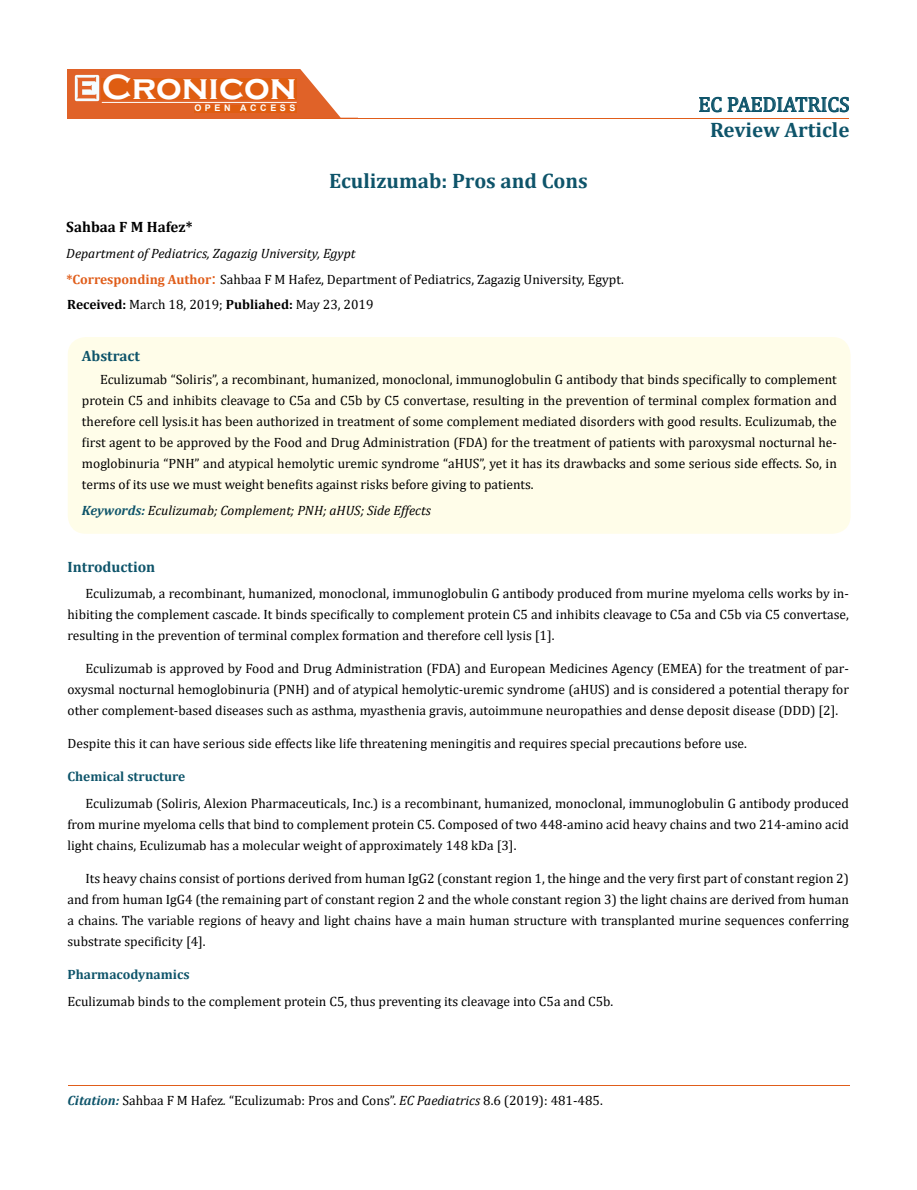
<style>
.page{position:relative;width:917px;height:1190px;background:#fff}
.page>*{position:absolute;margin:0;border:0;box-sizing:border-box;transform-origin:0 0}
.t1{font:700 36px "Copperplate Gothic";color:#fff}
.t2{font:700 21px "Cambria";color:#0e546a}
.t3{font:21px "Cambria";color:#0e546a}
.t4{font:700 15px "Cambria";color:#0e546a}
.t5{font:700 15px "Cambria";color:#000}
.t6{font:13.5px/21px "Cambria";color:#000;text-align:justify}
.t7{font:italic 13.5px "Cambria";color:#000}
.t8{font:700 13.5px "Cambria";color:#0e546a}
.t9{font:700 9px "Arial";letter-spacing:.4em;color:#fff}
.s1{font-weight:700;color:#e05d1a}
.s2{font-size:18px;color:#e05d1a}
.s3{font-weight:700}
.s4{font-weight:700;color:#0e546a}
.s5{font-weight:700;font-style:italic;color:#0e546a}
.s6{font-style:italic}
</style>
<div class="page">
<div style="left:67px;top:70px;width:290px;height:49px;background:#e06228"></div>
<svg style="left:300px;top:69px;width:58px;height:49px"></svg>
<img style="left:75px;top:75px;width:24px;height:26px">
<div style="left:102px;top:79px;width:195px;height:21px;background:#df5d11"></div>
<div style="left:194px;top:105px;width:103px;height:7px;background:#df5d11"></div>
<svg style="left:699px;top:97px;width:150px;height:15px"></svg>
<hr style="left:102px;top:102px;width:194px;height:1px;background:#fff">
<hr style="left:279px;top:118px;width:569px;height:1px;background:#e05d1a">
<hr style="left:68px;top:1084px;width:781px;height:1px;background:#e05d1a">
<div style="left:68px;top:337px;width:782px;height:197px;background:#fffde9;border-radius:18px"></div>
<h1 class="t1" style="left:102px;top:68px;width:196px">Cronicon</h1>
<p class="t9" style="left:194px;top:102px;width:103px">OPEN ACCESS</p>
<h2 class="t3" style="left:698px;top:92px;width:153px">EC PAEDIATRICS</h2>
<h2 class="t2" style="left:710px;top:115px;width:141px">Review Article</h2>
<h2 class="t2" style="left:329px;top:166px;width:260px">Eculizumab: Pros and Cons</h2>
<p class="t5" style="left:66px;top:217px;width:128px">Sahbaa F M Hafez*</p>
<p class="t7" style="left:66px;top:243px;width:291px">Department of Pediatrics, Zagazig University, Egypt</p>
<p class="t6" style="left:66px;top:267px;width:559px;line-height:24.9px"><span class="s1">*Corresponding Author</span><span class="s2">:</span> Sahbaa F M Hafez, Department of Pediatrics, Zagazig University, Egypt.<br><span class="s3">Received:</span> March 18, 2019; <span class="s3">Publiahed:</span> May 23, 2019</p>
<p class="t4" style="left:82px;top:345px;width:60px">Abstract</p>
<p class="t6" style="left:82px;top:368px;width:756px;text-indent:18px">Eculizumab “Soliris”, a recombinant, humanized, monoclonal, immunoglobulin G antibody that binds specifically to complement protein C5 and inhibits cleavage to C5a and C5b by C5 convertase, resulting in the prevention of terminal complex formation and therefore cell lysis.it has been authorized in treatment of some complement mediated disorders with good results. Eculizumab, the first agent to be approved by the Food and Drug Administration (FDA) for the treatment of patients with paroxysmal nocturnal he&shy;moglobinuria “PNH” and atypical hemolytic uremic syndrome “aHUS”, yet it has its drawbacks and some serious side effects. So, in terms of its use we must weight benefits against risks before giving to patients.</p>
<p class="t7" style="left:82px;top:500px;width:350px"><span class="s4">Keywords:</span> Eculizumab; Complement; PNH; aHUS; Side Effects</p>
<p class="t4" style="left:68px;top:557px;width:89px">Introduction</p>
<p class="t6" style="left:67px;top:582px;width:783px;text-indent:18px">Eculizumab, a recombinant, humanized, monoclonal, immunoglobulin G antibody produced from murine myeloma cells works by in&shy;hibiting the complement cascade. It binds specifically to complement protein C5 and inhibits cleavage to C5a and C5b via C5 convertase, resulting in the prevention of terminal complex formation and therefore cell lysis [1].</p>
<p class="t6" style="left:67px;top:657px;width:782px;text-indent:18px">Eculizumab is approved by Food and Drug Administration (FDA) and European Medicines Agency (EMEA) for the treatment of par&shy;oxysmal nocturnal hemoglobinuria (PNH) and of atypical hemolytic-uremic syndrome (aHUS) and is considered a potential therapy for other complement-based diseases such as asthma, myasthenia gravis, autoimmune neuropathies and dense deposit disease (DDD) [2].</p>
<p class="t6" style="left:67px;top:732px;width:681px">Despite this it can have serious side effects like life threatening meningitis and requires special precautions before use.</p>
<p class="t8" style="left:67px;top:766px;width:119px">Chemical structure</p>
<p class="t6" style="left:67px;top:792px;width:783px;text-indent:18px">Eculizumab (Soliris, Alexion Pharmaceuticals, Inc.) is a recombinant, humanized, monoclonal, immunoglobulin G antibody produced from murine myeloma cells that bind to complement protein C5. Composed of two 448-amino acid heavy chains and two 214-amino acid light chains, Eculizumab has a molecular weight of approximately 148 kDa [3].</p>
<p class="t6" style="left:67px;top:867px;width:783px;text-indent:18px">Its heavy chains consist of portions derived from human IgG2 (constant region 1, the hinge and the very first part of constant region 2) and from human IgG4 (the remaining part of constant region 2 and the whole constant region 3) the light chains are derived from human a chains. The variable regions of heavy and light chains have a main human structure with transplanted murine sequences conferring substrate specificity [4].</p>
<p class="t8" style="left:67px;top:964px;width:123px">Pharmacodynamics</p>
<p class="t6" style="left:67px;top:990px;width:547px">Eculizumab binds to the complement protein C5, thus preventing its cleavage into C5a and C5b.</p>
<p class="t6" style="left:68px;top:1089px;width:537px"><span class="s5">Citation:</span> Sahbaa F M Hafez<span class="s6">.</span> “Eculizumab: Pros and Cons”. <span class="s6">EC Paediatrics</span> 8.6 (2019): 481-485.</p>
</div>
